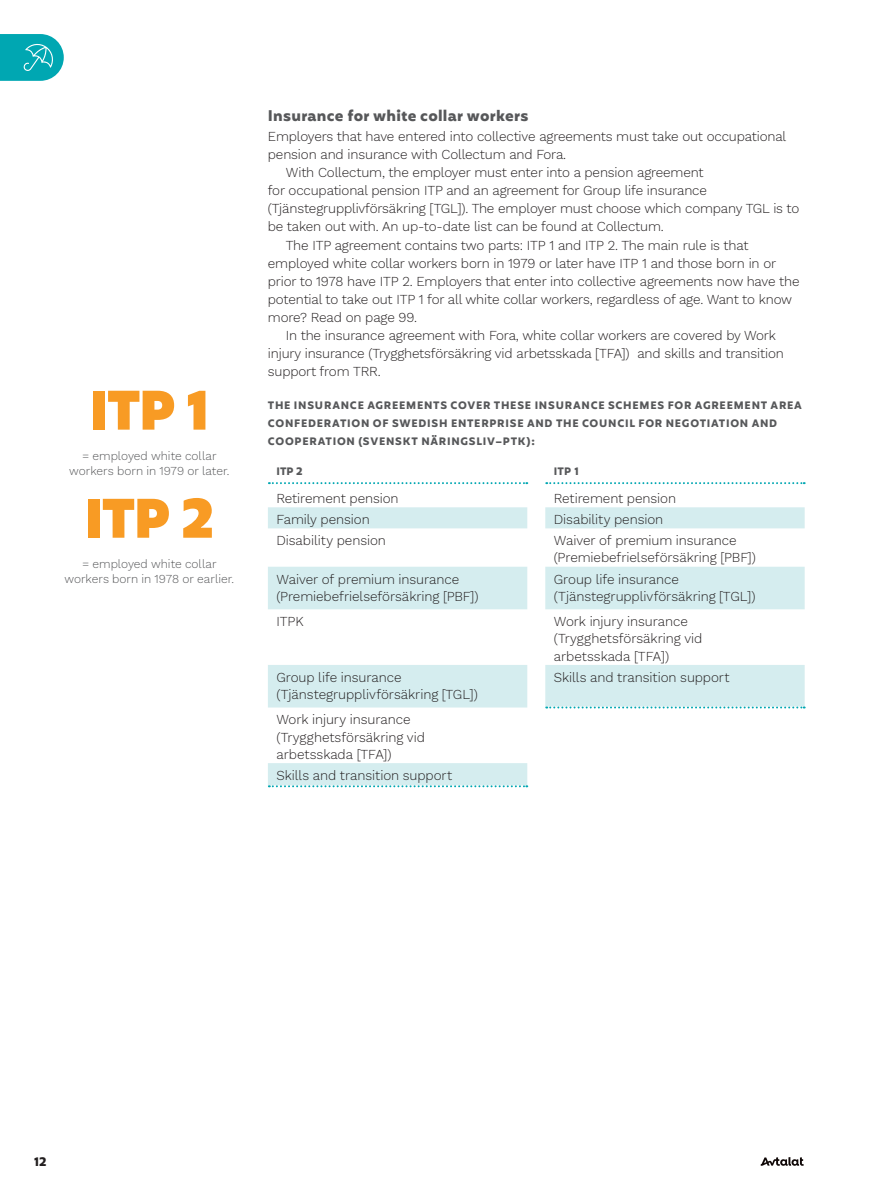
<style>
.page{position:relative;width:893px;height:1200px;background:#fff}
.page>*{position:absolute;margin:0;border:0;box-sizing:border-box;transform-origin:0 0}
.P_Infografikssiffror{font:900 54px "Mohr";letter-spacing:-.035em;color:#f89b24}
.t1{font:700 15px "Mohr";letter-spacing:.015em;color:#57585a}
.P_9_5_12_in{font:300 13.5px/18px "Work Sans";letter-spacing:-.01em;color:#231f20}
.P_Tabell{font:300 13.5px/17.2px "Work Sans";letter-spacing:-.005em;color:#231f20}
.P_9_5_12_ut{font:300 13.5px/18px "Work Sans";letter-spacing:-.01em;color:#231f20}
.P_Infografik{font:300 12px/15px "Work Sans";color:#57585a;text-align:center}
.t2{font:700 12px "Mohr";color:#231f20}
.H_Tabell{font:700 10.5px/18px "Mohr";letter-spacing:.07em;color:#57585a}
</style>
<div class="page">
<svg style="left:268px;top:507px;width:537px;height:279px"></svg>
<svg style="left:269px;top:482px;width:258px;height:2px"></svg>
<svg style="left:546px;top:482px;width:259px;height:2px"></svg>
<svg style="left:269px;top:785px;width:258px;height:2px"></svg>
<svg style="left:546px;top:706px;width:259px;height:2px"></svg>
<svg style="left:761px;top:1157px;width:43px;height:8px"></svg>
<svg style="left:0;top:34px;width:64px;height:47px;background:#22b2bc"></svg>
<p class="P_Infografikssiffror" style="left:89px;top:379px;width:121px">ITP 1</p>
<p class="P_Infografik" style="left:69px;top:447px;width:162px">= employed white collar workers born in 1979 or later.</p>
<p class="P_Infografikssiffror" style="left:84px;top:487px;width:132px">ITP 2</p>
<p class="P_Infografik" style="left:64px;top:555px;width:171px">= employed white collar workers born in 1978 or earlier.</p>
<h4 class="t1" style="left:268px;top:107px;width:262px">Insurance for white collar workers</h4>
<p class="P_9_5_12_ut" style="left:268px;top:127px;width:520px">Employers that have entered into collective agreements must take out occupational pension and insurance with Collectum and Fora.</p>
<p class="P_9_5_12_in" style="left:268px;top:163px;width:533px;text-indent:18px">With Collectum, the employer must enter into a pension agreement<br>for occupational pension ITP and an agreement for Group life insurance (Tjänstegrupplivförsäkring [TGL]). The employer must choose which company TGL is to be taken out with. An up-to-date list can be found at Collectum.</p>
<p class="P_9_5_12_in" style="left:268px;top:235px;width:533px;text-indent:18px">The ITP agreement contains two parts: ITP 1 and ITP 2. The main rule is that employed white collar workers born in 1979 or later have ITP 1 and those born in or prior to 1978 have ITP 2. Employers that enter into collective agreements now have the potential to take out ITP 1 for all white collar workers, regardless of age. Want to know more? Read on page 99.</p>
<p class="P_9_5_12_in" style="left:268px;top:325px;width:517px;text-indent:18px">In the insurance agreement with Fora, white collar workers are covered by Work injury insurance (Trygghetsförsäkring vid arbetsskada [TFA]) and skills and transition support from TRR.</p>
<h4 class="H_Tabell" style="left:268px;top:396px;width:536px">THE INSURANCE AGREEMENTS COVER THESE INSURANCE SCHEMES FOR AGREEMENT AREA<br>CONFEDERATION OF SWEDISH ENTERPRISE AND THE COUNCIL FOR NEGOTIATION AND<br>COOPERATION (SVENSKT NÄRINGSLIV–PTK):</h4>
<p class="H_Tabell" style="left:276px;top:462px;width:28px">ITP 2</p>
<p class="H_Tabell" style="left:554px;top:462px;width:27px">ITP 1</p>
<p class="P_Tabell" style="left:276px;top:489px;width:124px">Retirement pension</p>
<p class="P_Tabell" style="left:554px;top:489px;width:124px">Retirement pension</p>
<p class="P_Tabell" style="left:276px;top:510px;width:95px">Family pension</p>
<p class="P_Tabell" style="left:554px;top:510px;width:111px">Disability pension</p>
<p class="P_Tabell" style="left:276px;top:531px;width:111px">Disability pension</p>
<p class="P_Tabell" style="left:554px;top:531px;width:204px">Waiver of premium insurance (Premiebefrielseförsäkring [PBF])</p>
<p class="P_Tabell" style="left:276px;top:569px;width:204px">Waiver of premium insurance (Premiebefrielseförsäkring [PBF])</p>
<p class="P_Tabell" style="left:554px;top:569px;width:203px">Group life insurance (Tjänstegrupplivförsäkring [TGL])</p>
<p class="P_Tabell" style="left:276px;top:612px;width:29px">ITPK</p>
<p class="P_Tabell" style="left:554px;top:612px;width:150px">Work injury insurance (Trygghetsförsäkring vid arbetsskada [TFA])</p>
<p class="P_Tabell" style="left:276px;top:667px;width:203px">Group life insurance (Tjänstegrupplivförsäkring [TGL])</p>
<p class="P_Tabell" style="left:554px;top:667px;width:177px">Skills and transition support</p>
<p class="P_Tabell" style="left:276px;top:710px;width:150px">Work injury insurance (Trygghetsförsäkring vid arbetsskada [TFA])</p>
<p class="P_Tabell" style="left:276px;top:766px;width:177px">Skills and transition support</p>
<p class="t2" style="left:34px;top:1154px;width:14px">12</p>
</div>
